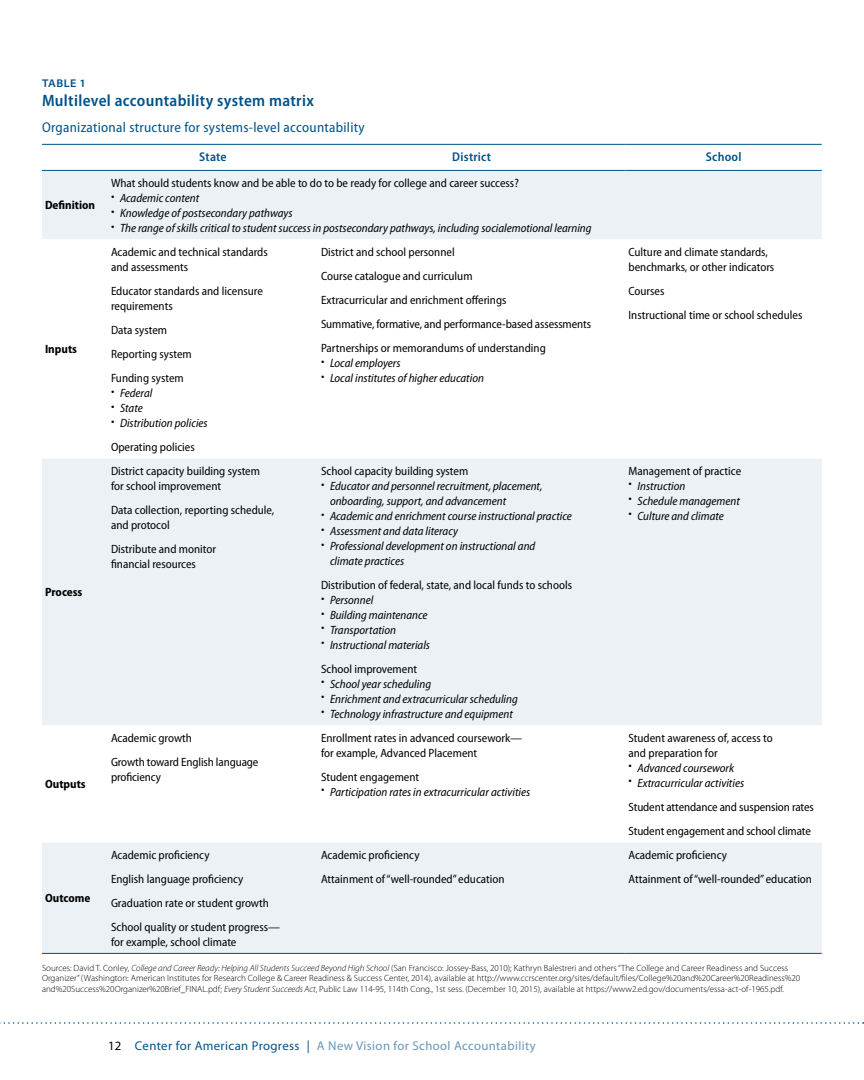
<style>
.page{position:relative;width:864px;height:1080px;background:#fff}
.page>*{position:absolute;margin:0;border:0;box-sizing:border-box;transform-origin:0 0}
.t1{font:600 semi-condensed 16.5px "Myriad Pro";letter-spacing:.02em;color:#005288}
.t2{font:semi-condensed 14.25px "Myriad Pro";letter-spacing:.02em;color:#005288}
.t3{font:12.75px "Myriad Pro";letter-spacing:.03em;color:#6697b8}
.t4{font:600 semi-condensed 12.75px "Myriad Pro";letter-spacing:.02em;color:#005288}
.t5{font:semi-condensed 12px/24px "Myriad Pro";color:#000}
.t6{font:italic semi-condensed 12px/15px "Myriad Pro";color:#000}
.t7{font:700 semi-condensed 12px "Myriad Pro";color:#000}
.t8{font:600 semi-expanded 11.25px "Myriad Pro";letter-spacing:.04em;color:#005288}
.t9{font:300 9px/10.8px "Myriad Pro";color:#000}
.s1{font-style:italic}
.s2{color:#000}
.s3{color:#005288}
</style>
<div class="page">
<svg style="left:0;top:1022px;width:864px;height:2px"></svg>
<div style="left:42px;top:171px;width:780px;height:782px;background:#ebf1f5"></div>
<svg style="left:42px;top:239px;width:780px;height:219px"></svg>
<svg style="left:42px;top:725px;width:780px;height:117px"></svg>
<hr style="left:42px;top:144px;width:66px;height:1px;background:#005288">
<hr style="left:108px;top:144px;width:210px;height:1px;background:#005288">
<hr style="left:318px;top:144px;width:308px;height:1px;background:#005288">
<hr style="left:626px;top:144px;width:196px;height:1px;background:#005288">
<hr style="left:42px;top:170px;width:66px;height:1px;background:#005288">
<hr style="left:108px;top:170px;width:210px;height:1px;background:#005288">
<hr style="left:318px;top:170px;width:308px;height:1px;background:#005288">
<hr style="left:626px;top:170px;width:196px;height:1px;background:#005288">
<hr style="left:42px;top:953px;width:66px;height:1px;background:#005288">
<hr style="left:108px;top:953px;width:210px;height:1px;background:#005288">
<hr style="left:318px;top:953px;width:308px;height:1px;background:#005288">
<hr style="left:626px;top:953px;width:196px;height:1px;background:#005288">
<p class="t8" style="left:42px;top:77px;width:46px">TABLE 1</p>
<h1 class="t1" style="left:42px;top:92px;width:273px">Multilevel accountability system matrix</h1>
<p class="t2" style="left:42px;top:120px;width:324px">Organizational structure for systems-level accountability</p>
<p class="t4" style="left:199px;top:150px;width:29px">State</p>
<p class="t4" style="left:452px;top:150px;width:40px">District</p>
<p class="t4" style="left:706px;top:150px;width:37px">School</p>
<p class="t7" style="left:45px;top:199px;width:52px">Definition</p>
<p class="t5" style="left:111px;top:171px;width:409px">What should students know and be able to do to be ready for college and career success?</p>
<p class="t6" style="left:111px;top:191px;width:90px">• Academic content</p>
<p class="t6" style="left:111px;top:206px;width:183px">• Knowledge of postsecondary pathways</p>
<p class="t6" style="left:111px;top:221px;width:482px">• The range of skills critical to student success in postsecondary pathways, including socialemotional learning</p>
<p class="t7" style="left:45px;top:343px;width:34px">Inputs</p>
<p class="t7" style="left:45px;top:586px;width:39px">Process</p>
<p class="t5" style="left:111px;top:245px;width:158px;line-height:15px">Academic and technical standards and assessments</p>
<p class="t5" style="left:111px;top:284px;width:153px;line-height:15px">Educator standards and licensure requirements</p>
<p class="t5" style="left:111px;top:318px;width:82px">Data system<br>Reporting system<br>Funding system</p>
<p class="t6" style="left:111px;top:386px;width:43px">• Federal</p>
<p class="t6" style="left:111px;top:401px;width:33px">• State</p>
<p class="t6" style="left:111px;top:416px;width:98px">• Distribution policies</p>
<p class="t5" style="left:111px;top:435px;width:85px">Operating policies</p>
<p class="t5" style="left:111px;top:464px;width:151px;line-height:15px">District capacity building system for school improvement</p>
<p class="t5" style="left:111px;top:503px;width:165px;line-height:15px">Data collection, reporting schedule, and protocol</p>
<p class="t5" style="left:111px;top:542px;width:107px;line-height:15px">Distribute and monitor financial resources</p>
<p class="t7" style="left:45px;top:777px;width:42px">Outputs</p>
<p class="t5" style="left:111px;top:726px;width:149px">Academic growth<br>Growth toward English language</p>
<p class="t5" style="left:111px;top:765px;width:51px">proficiency</p>
<p class="t7" style="left:45px;top:891px;width:47px">Outcome</p>
<p class="t5" style="left:111px;top:843px;width:171px">Academic proficiency<br>English language proficiency<br>Graduation rate or student growth<br>School quality or student progress—</p>
<p class="t5" style="left:111px;top:930px;width:127px">for example, school climate</p>
<p class="t5" style="left:321px;top:240px;width:272px">District and school personnel<br>Course catalogue and curriculum<br>Extracurricular and enrichment offerings<br>Summative, formative, and performance-based assessments Partnerships or memorandums of understanding</p>
<p class="t6" style="left:321px;top:356px;width:81px">• Local employers</p>
<p class="t6" style="left:321px;top:371px;width:165px">• Local institutes of higher education</p>
<p class="t5" style="left:321px;top:459px;width:149px">School capacity building system</p>
<p class="t6" style="left:330px;top:479px;width:214px;text-indent:-9px">• Educator and personnel recruitment, placement, onboarding, support, and advancement</p>
<p class="t6" style="left:321px;top:509px;width:252px">• Academic and enrichment course instructional practice</p>
<p class="t6" style="left:321px;top:524px;width:138px">• Assessment and data literacy</p>
<p class="t6" style="left:330px;top:539px;width:207px;text-indent:-9px">• Professional development on instructional and climate practices</p>
<p class="t5" style="left:321px;top:573px;width:253px">Distribution of federal, state, and local funds to schools</p>
<p class="t6" style="left:321px;top:593px;width:54px">• Personnel</p>
<p class="t6" style="left:321px;top:608px;width:108px">• Building maintenance</p>
<p class="t6" style="left:321px;top:623px;width:77px">• Transportation</p>
<p class="t6" style="left:321px;top:638px;width:111px">• Instructional materials</p>
<p class="t5" style="left:321px;top:657px;width:98px">School improvement</p>
<p class="t6" style="left:321px;top:676px;width:112px">• School year scheduling</p>
<p class="t6" style="left:321px;top:691px;width:198px">• Enrichment and extracurricular scheduling</p>
<p class="t6" style="left:321px;top:706px;width:193px">• Technology infrastructure and equipment</p>
<p class="t5" style="left:321px;top:730px;width:203px;line-height:15px">Enrollment rates in advanced coursework— for example, Advanced Placement</p>
<p class="t5" style="left:321px;top:765px;width:100px">Student engagement</p>
<p class="t6" style="left:321px;top:784px;width:211px">• Participation rates in extracurricular activities</p>
<p class="t5" style="left:628px;top:245px;width:147px;line-height:15px">Culture and climate standards, benchmarks, or other indicators</p>
<p class="t5" style="left:628px;top:279px;width:175px">Courses<br>Instructional time or school schedules</p>
<p class="t5" style="left:628px;top:459px;width:114px">Management of practice</p>
<p class="t6" style="left:628px;top:478px;width:58px">• Instruction</p>
<p class="t6" style="left:628px;top:493px;width:113px">• Schedule management</p>
<p class="t6" style="left:628px;top:508px;width:97px">• Culture and climate</p>
<p class="t5" style="left:628px;top:730px;width:146px;line-height:15px">Student awareness of, access to and preparation for</p>
<p class="t6" style="left:628px;top:760px;width:107px">• Advanced coursework</p>
<p class="t6" style="left:628px;top:775px;width:117px">• Extracurricular activities</p>
<p class="t5" style="left:628px;top:795px;width:187px">Student attendance and suspension rates<br>Student engagement and school climate</p>
<p class="t5" style="left:321px;top:843px;width:185px">Academic proficiency<br>Attainment of “well-rounded” education</p>
<p class="t5" style="left:628px;top:843px;width:185px">Academic proficiency<br>Attainment of “well-rounded” education</p>
<p class="t9" style="left:42px;top:962px;width:760px">Sources: David T. Conley, <span class="s1">College and Career Ready: Helping All Students Succeed Beyond High School</span> (San Francisco: Jossey-Bass, 2010); Kathryn Balestreri and others “The College and Career Readiness and Success<br>Organizer” (Washington: American Institutes for Research College &amp; Career Readiness &amp; Success Center, 2014), available at http://www.ccrscenter.org/sites/default/files/College%20and%20Career%20Readiness%20 and%20Success%20Organizer%20Brief_FINAL.pdf; <span class="s1">Every Student Succeeds Act</span>, Public Law 114-95, 114th Cong., 1st sess. (December 10, 2015), available at https://www2.ed.gov/documents/essa-act-of-1965.pdf.</p>
<p class="t3" style="left:108px;top:1038px;width:429px"><span class="s2">12</span> <span class="s3">Center for American Progress |</span> A New Vision for School Accountability</p>
</div>
